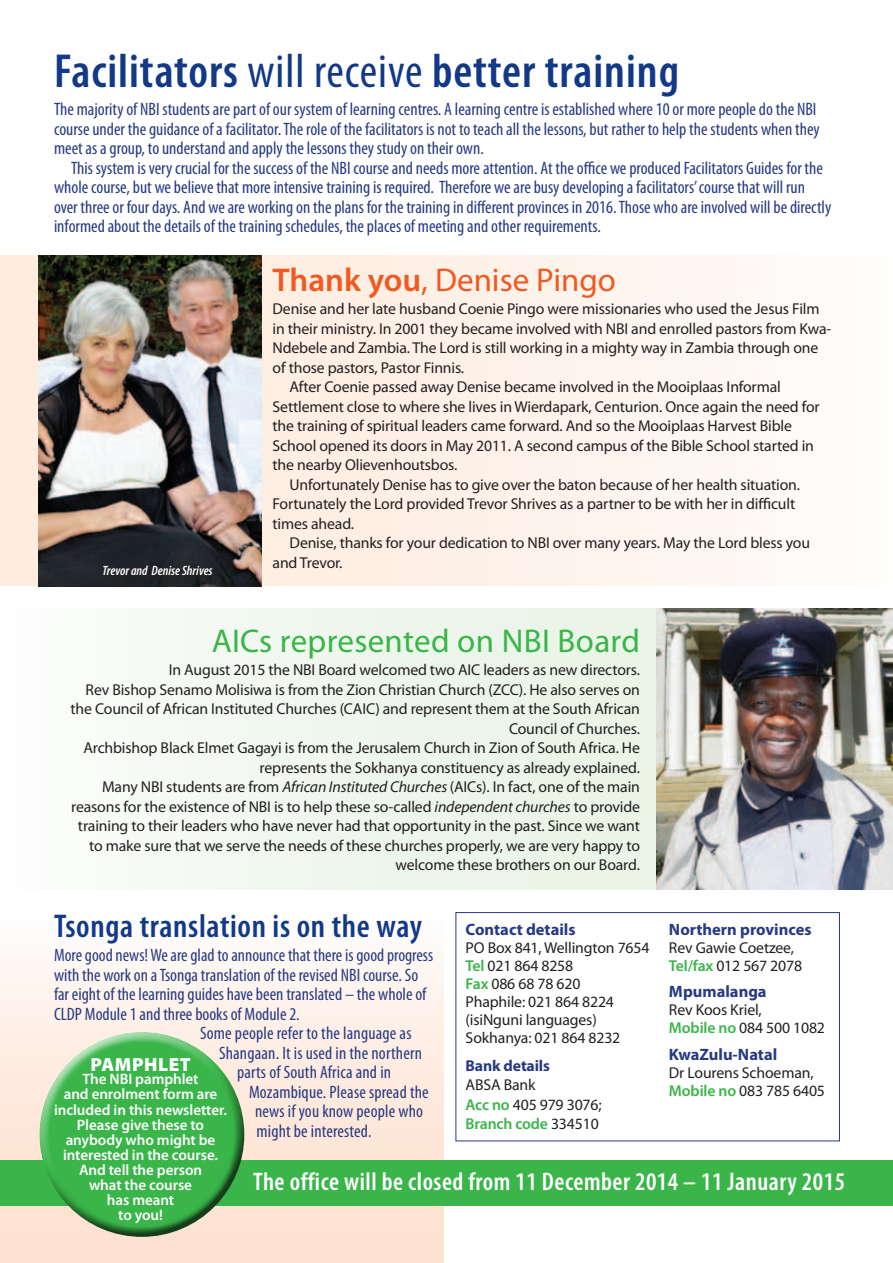
<style>
.page{position:relative;width:893px;height:1263px;background:#fff}
.page>*{position:absolute;margin:0;border:0;box-sizing:border-box;transform-origin:0 0}
.t1{font:600 condensed 48px "Myriad Pro";letter-spacing:.02em;color:#123988}
.t2{font:600 condensed 33px "Myriad Pro";letter-spacing:.02em;color:#123988}
.t3{font:33px "Myriad Pro";letter-spacing:.01em;color:#3ab54a}
.t4{font:33px "Myriad Pro";color:#f15921}
.t5{font:600 condensed 25.5px "Myriad Pro";letter-spacing:.02em;color:#fff}
.t6{font:900 19.05px "Myriad Pro";letter-spacing:.03em;color:#fff}
.t7{font:condensed 18px/19.5px "Myriad Pro";color:#273a83}
.t8{font:700 16.5px "Myriad Pro";color:#273a83}
.t9{font:15.75px/19.5px "Myriad Pro";letter-spacing:-.01em;color:#231f20}
.t10{font:700 15.75px "Myriad Pro";letter-spacing:-.01em;color:#273a83}
.t11{font:600 15.15px/15.1px "Myriad Pro";letter-spacing:-.005em;color:#fff;text-align:center}
.t12{font:italic 600 condensed 13.5px "Myriad Pro";color:#fff}
.s1{font-weight:400}
.s2{font-weight:600}
.s3{font-style:italic}
.s4{font-weight:600;color:#3ab54a}
</style>
<div class="page">
<svg style="left:0;top:959px;width:444px;height:304px"></svg>
<div style="left:455px;top:912px;width:385px;height:229px;border:1px solid #273a83"></div>
<svg style="left:0;top:255px;width:744px;height:331px;fill:#fef1e8"></svg>
<div style="left:0;top:608px;width:658px;height:282px;background:#eaf5e8"></div>
<div style="left:0;top:1161px;width:893px;height:45px;background:#3ab54a"></div>
<img style="left:39px;top:255px;width:222px;height:331px">
<img style="left:656px;top:608px;width:237px;height:282px">
<div style="left:100px;top:562px;width:118px;height:18px;background:#212227"></div>
<div style="left:38px;top:1031px;width:200px;height:157px;background:#fff;opacity:.75"></div>
<div style="left:42px;top:1064px;width:205px;height:174px;background:#231f20;opacity:.75"></div>
<h1 class="t1" style="left:54px;top:45px;width:627px">Facilitators <span class="s1">will receive</span> better training</h1>
<p class="t7" style="left:54px;top:100px;width:767px">The majority of NBI students are part of our system of learning centres. A learning centre is established where 10 or more people do the NBI course under the guidance of a facilitator. The role of the facilitators is not to teach all the lessons, but rather to help the students when they meet as a group, to understand and apply the lessons they study on their own.</p>
<p class="t7" style="left:54px;top:159px;width:779px;text-indent:17px">This system is very crucial for the success of the NBI course and needs more attention. At the office we produced Facilitators Guides for the whole course, but we believe that more intensive training is required. Therefore we are busy developing a facilitators’ course that will run over three or four days. And we are working on the plans for the training in different provinces in 2016. Those who are involved will be directly informed about the details of the training schedules, the places of meeting and other requirements.</p>
<h2 class="t4" style="left:273px;top:261px;width:345px"><span class="s2">Thank you</span>, Denise Pingo</h2>
<p class="t9" style="left:273px;top:300px;width:548px">Denise and her late husband Coenie Pingo were missionaries who used the Jesus Film</p>
<p class="t9" style="left:273px;top:319px;width:560px">in their ministry. In 2001 they became involved with NBI and enrolled pastors from Kwa-</p>
<p class="t9" style="left:273px;top:339px;width:547px">Ndebele and Zambia. The Lord is still working in a mighty way in Zambia through one</p>
<p class="t9" style="left:273px;top:358px;width:193px">of those pastors, Pastor Finnis.</p>
<p class="t9" style="left:290px;top:378px;width:493px">After Coenie passed away Denise became involved in the Mooiplaas Informal</p>
<p class="t9" style="left:273px;top:397px;width:548px">Settlement close to where she lives in Wierdapark, Centurion. Once again the need for</p>
<p class="t9" style="left:273px;top:417px;width:521px">the training of spiritual leaders came forward. And so the Mooiplaas Harvest Bible</p>
<p class="t9" style="left:273px;top:436px;width:543px">School opened its doors in May 2011. A second campus of the Bible School started in</p>
<p class="t9" style="left:273px;top:456px;width:186px">the nearby Olievenhoutsbos.</p>
<p class="t9" style="left:290px;top:475px;width:512px">Unfortunately Denise has to give over the baton because of her health situation.</p>
<p class="t9" style="left:273px;top:495px;width:524px">Fortunately the Lord provided Trevor Shrives as a partner to be with her in difficult</p>
<p class="t9" style="left:273px;top:514px;width:83px">times ahead.</p>
<p class="t9" style="left:290px;top:534px;width:522px">Denise, thanks for your dedication to NBI over many years. May the Lord bless you</p>
<p class="t9" style="left:273px;top:553px;width:71px">and Trevor.</p>
<p class="t12" style="left:103px;top:563px;width:112px">Trevor and Denise Shrives</p>
<h2 class="t3" style="left:212px;top:622px;width:429px">AICs represented on NBI Board</h2>
<p class="t9" style="left:70px;top:661px;width:571px;text-align:right">In August 2015 the NBI Board welcomed two AIC leaders as new directors.<br>Rev Bishop Senamo Molisiwa is from the Zion Christian Church (ZCC). He also serves on the Council of African Instituted Churches (CAIC) and represent them at the South African Council of Churches.<br>Archbishop Black Elmet Gagayi is from the Jerusalem Church in Zion of South Africa. He represents the Sokhanya constituency as already explained.<br>Many NBI students are from <span class="s3">African Instituted Churches</span> (AICs). In fact, one of the main reasons for the existence of NBI is to help these so-called <span class="s3">independent churches</span> to provide training to their leaders who have never had that opportunity in the past. Since we want to make sure that we serve the needs of these churches properly, we are very happy to welcome these brothers on our Board.</p>
<h2 class="t2" style="left:54px;top:908px;width:369px">Tsonga translation is on the way</h2>
<p class="t7" style="left:54px;top:946px;width:381px">More good news! We are glad to announce that there is good progress</p>
<p class="t7" style="left:54px;top:965px;width:366px">with the work on a Tsonga translation of the revised NBI course. So</p>
<p class="t7" style="left:54px;top:985px;width:374px">far eight of the learning guides have been translated – the whole of</p>
<p class="t7" style="left:54px;top:1004px;width:247px">CLDP Module 1 and three books of Module 2.</p>
<p class="t7" style="left:200px;top:1024px;width:213px">Some people refer to the language as</p>
<p class="t7" style="left:219px;top:1043px;width:204px">Shangaan. It is used in the northern</p>
<p class="t7" style="left:237px;top:1063px;width:156px">parts of South Africa and in</p>
<p class="t7" style="left:249px;top:1082px;width:181px">Mozambique. Please spread the</p>
<p class="t7" style="left:255px;top:1102px;width:170px">news if you know people who</p>
<p class="t7" style="left:257px;top:1121px;width:117px">might be interested.</p>
<p class="t8" style="left:466px;top:920px;width:111px">Contact details</p>
<p class="t9" style="left:466px;top:939px;width:185px;line-height:18px">PO Box 841, Wellington 7654<br><span class="s4">Tel</span> 021 864 8258<br><span class="s4">Fax</span> 086 68 78 620<br>Phaphile: 021 864 8224 (isiNguni languages)<br>Sokhanya: 021 864 8232</p>
<p class="t10" style="left:466px;top:1057px;width:86px">Bank details</p>
<p class="t9" style="left:466px;top:1076px;width:138px">ABSA Bank<br><span class="s4">Acc no</span> 405 979 3076;<br><span class="s4">Branch code</span> 334510</p>
<p class="t8" style="left:669px;top:920px;width:144px">Northern provinces</p>
<p class="t9" style="left:669px;top:939px;width:135px;line-height:18px">Rev Gawie Coetzee,<br><span class="s4">Tel/fax</span> 012 567 2078</p>
<p class="t8" style="left:669px;top:983px;width:99px">Mpumalanga</p>
<p class="t9" style="left:669px;top:1001px;width:158px;line-height:18px">Rev Koos Kriel,<br><span class="s4">Mobile no</span> 084 500 1082</p>
<p class="t8" style="left:669px;top:1045px;width:110px">KwaZulu-Natal</p>
<p class="t9" style="left:669px;top:1064px;width:158px;line-height:18px">Dr Lourens Schoeman,<br><span class="s4">Mobile no</span> 083 785 6405</p>
<p class="t6" style="left:90px;top:1053px;width:102px">PAMPHLET</p>
<p class="t11" style="left:54px;top:1072px;width:175px">The NBI pamphlet<br>and enrolment form are included in this newsletter.<br>Please give these to anybody who might be interested in the course.<br>And tell the person<br>what the course<br>has meant<br>to you!</p>
<h3 class="t5" style="left:253px;top:1168px;width:593px">The office will be closed from 11 December 2014 – 11 January 2015</h3>
</div>
